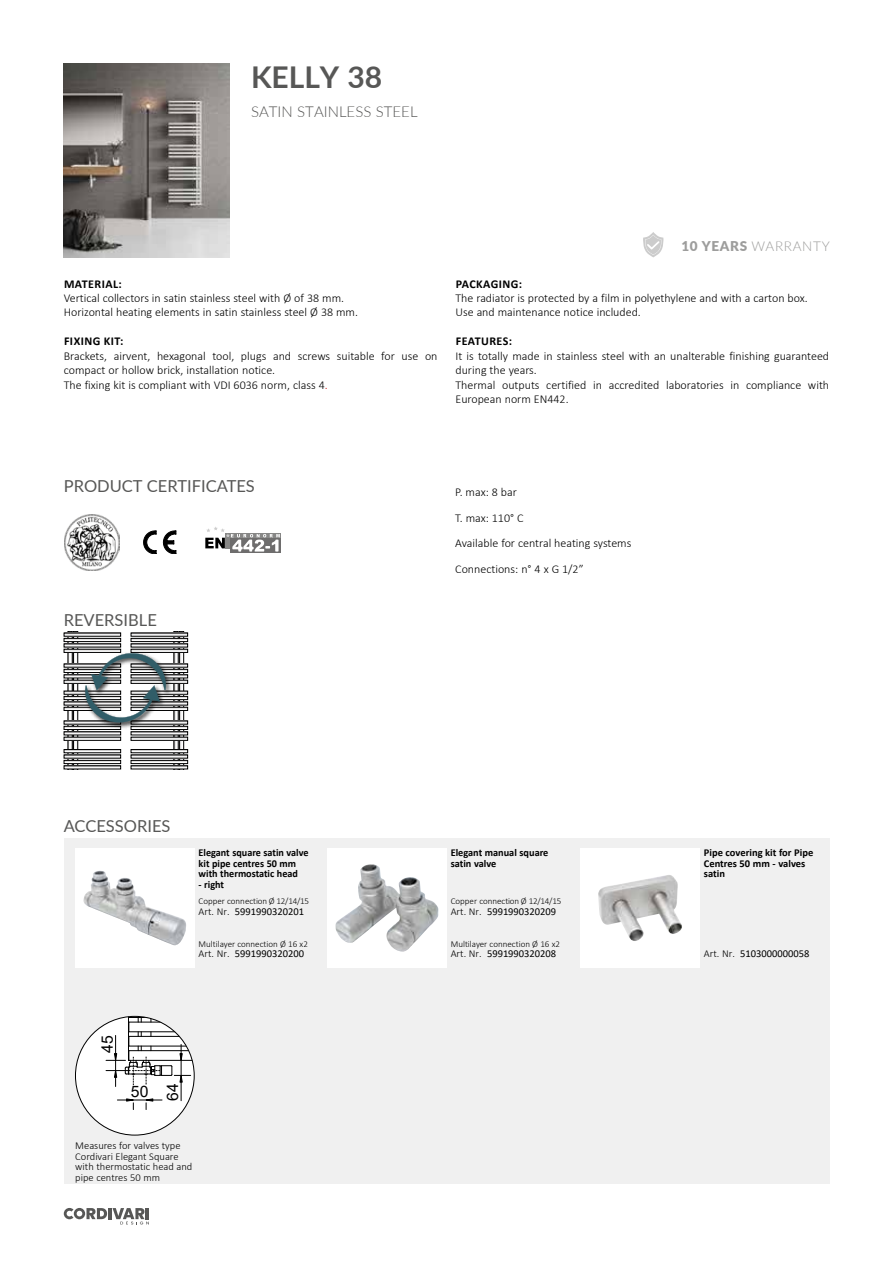
<style>
.page{position:relative;width:893px;height:1263px;background:#fff}
.page>*{position:absolute;margin:0;border:0;box-sizing:border-box;transform-origin:0 0}
.t1{font:700 30px "Lato";color:#575756}
.t2{font:16.5px "Lato";color:#575756}
.t3{font:15.75px "Arial";color:#000}
.t4{font:300 15px "Lato";color:#575756}
.t5{font:300 13.5px "Lato";letter-spacing:.05em;color:#9d9d9c}
.t6{font:300 12px/14.4px "Calibri";color:#000}
.t7{font:700 12px "Calibri";letter-spacing:.04em;color:#000}
.t8{font:700 10.5px/10.5px "Calibri";color:#000}
.t9{font:10.5px "Calibri";color:#000}
.t10{font:300 10.5px/10.5px "Calibri";color:#000}
.t11{font:300 9px "Calibri";color:#000}
.s1{color:#cd1719}
.s2{font-weight:900}
.s3{font-weight:300}
</style>
<div class="page">
<div style="left:64px;top:838px;width:765px;height:345px;background:#f0f0f0"></div>
<div style="left:225px;top:533px;width:56px;height:16px;background:#878786"></div>
<svg style="left:230px;top:538px;width:51px;height:15px"></svg>
<svg style="left:205px;top:527px;width:75px;height:24px"></svg>
<svg style="left:143px;top:531px;width:33px;height:23px"></svg>
<img style="left:64px;top:515px;width:56px;height:55px">
<img style="left:64px;top:64px;width:166px;height:193px">
<div style="left:75px;top:848px;width:119px;height:119px;background:#fff"></div>
<img style="left:84px;top:871px;width:102px;height:74px">
<div style="left:327px;top:848px;width:119px;height:119px;background:#fff"></div>
<img style="left:335px;top:864px;width:103px;height:88px">
<div style="left:581px;top:848px;width:119px;height:119px;background:#fff"></div>
<img style="left:598px;top:875px;width:84px;height:66px">
<div style="left:75px;top:1016px;width:119px;height:119px;background:#fff;border-radius:50%"></div>
<hr style="left:129px;top:1060px;width:64px;height:1px;background:#000">
<hr style="left:129px;top:1050px;width:64px;height:1px;background:#000">
<hr style="left:129px;top:1046px;width:64px;height:1px;background:#000">
<hr style="left:129px;top:1036px;width:64px;height:1px;background:#000">
<hr style="left:129px;top:1031px;width:64px;height:1px;background:#000">
<hr style="left:129px;top:1022px;width:64px;height:1px;background:#000">
<hr style="left:129px;top:1017px;width:64px;height:1px;background:#000">
<hr style="left:117px;top:1100px;width:45px;height:1px;background:#000">
<hr style="left:115px;top:1035px;width:1px;height:51px;background:#000">
<svg style="left:126px;top:1098px;width:8px;height:11px"></svg>
<svg style="left:145px;top:1098px;width:9px;height:11px"></svg>
<hr style="left:181px;top:1044px;width:1px;height:57px;background:#000">
<svg style="left:106px;top:1016px;width:85px;height:69px"></svg>
<svg style="left:75px;top:636px;width:1px;height:130px"></svg>
<div style="left:73px;top:631px;width:5px;height:139px;border:1px solid #000"></div>
<div style="left:64px;top:749px;width:57px;height:4px;border:1px solid #000"></div>
<div style="left:64px;top:760px;width:57px;height:4px;border:1px solid #000"></div>
<div style="left:64px;top:726px;width:57px;height:4px;border:1px solid #000"></div>
<div style="left:64px;top:696px;width:57px;height:4px;border:1px solid #000"></div>
<div style="left:64px;top:707px;width:57px;height:3px;border:1px solid #000"></div>
<div style="left:64px;top:669px;width:57px;height:4px;border:1px solid #000"></div>
<div style="left:64px;top:638px;width:57px;height:4px;border:1px solid #000"></div>
<div style="left:64px;top:649px;width:57px;height:3px;border:1px solid #000"></div>
<svg style="left:181px;top:636px;width:1px;height:130px"></svg>
<div style="left:179px;top:631px;width:5px;height:139px;border:1px solid #000"></div>
<div style="left:131px;top:749px;width:57px;height:4px;border:1px solid #000"></div>
<div style="left:131px;top:760px;width:57px;height:4px;border:1px solid #000"></div>
<div style="left:131px;top:726px;width:57px;height:4px;border:1px solid #000"></div>
<div style="left:131px;top:696px;width:57px;height:4px;border:1px solid #000"></div>
<div style="left:131px;top:707px;width:57px;height:3px;border:1px solid #000"></div>
<div style="left:131px;top:669px;width:57px;height:4px;border:1px solid #000"></div>
<div style="left:131px;top:638px;width:57px;height:4px;border:1px solid #000"></div>
<div style="left:131px;top:649px;width:57px;height:3px;border:1px solid #000"></div>
<img style="left:81px;top:681px;width:87px;height:49px">
<img style="left:87px;top:649px;width:87px;height:49px">
<svg style="left:85px;top:653px;width:81px;height:69px"></svg>
<svg style="left:643px;top:232px;width:21px;height:25px"></svg>
<svg style="left:64px;top:1208px;width:85px;height:16px"></svg>
<h1 class="t1" style="left:251px;top:55px;width:133px">KELLY 38</h1>
<p class="t4" style="left:251px;top:101px;width:168px">SATIN STAINLESS STEEL</p>
<p class="t7" style="left:64px;top:275px;width:59px">MATERIAL:</p>
<p class="t6" style="left:64px;top:291px;width:296px">Vertical collectors in satin stainless steel with Ø of 38 mm.<br>Horizontal heating elements in satin stainless steel Ø 38 mm.</p>
<p class="t7" style="left:64px;top:333px;width:61px">FIXING KIT:</p>
<p class="t6" style="left:64px;top:348px;width:375px">Brackets, airvent, hexagonal tool, plugs and screws suitable for use on compact or hollow brick, installation notice.<br>The fixing kit is compliant with VDI 6036 norm, class 4<span class="s1">.</span></p>
<p class="t5" style="left:681px;top:237px;width:150px"><span class="s2">10 YEARS</span> WARRANTY</p>
<p class="t7" style="left:456px;top:275px;width:68px">PACKAGING:</p>
<p class="t6" style="left:455px;top:291px;width:354px">The radiator is protected by a film in polyethylene and with a carton box.<br>Use and maintenance notice included.</p>
<p class="t7" style="left:456px;top:333px;width:58px">FEATURES:</p>
<p class="t6" style="left:455px;top:348px;width:375px">It is totally made in stainless steel with an unalterable finishing guaranteed during the years.<br>Thermal outputs certified in accredited laboratories in compliance with European norm EN442.</p>
<h2 class="t2" style="left:64px;top:474px;width:192px">PRODUCT CERTIFICATES</h2>
<h2 class="t2" style="left:64px;top:608px;width:95px">REVERSIBLE</h2>
<p class="t6" style="left:455px;top:479px;width:178px;line-height:25.5px">P. max: 8 bar<br>T. max: 110° C<br>Available for central heating systems<br>Connections: n° 4 x G 1/2”</p>
<h2 class="t2" style="left:64px;top:815px;width:108px">ACCESSORIES</h2>
<p class="t8" style="left:199px;top:847px;width:112px">Elegant square satin valve kit pipe centres 50 mm with thermostatic head</p>
<p class="t8" style="left:199px;top:879px;width:27px">- right</p>
<p class="t11" style="left:199px;top:896px;width:112px">Copper connection Ø 12/14/15</p>
<p class="t9" style="left:199px;top:904px;width:107px"><span class="s3">Art. Nr.</span> 5991990320201</p>
<p class="t11" style="left:199px;top:938px;width:111px">Multilayer connection Ø 16 x2</p>
<p class="t9" style="left:199px;top:946px;width:107px"><span class="s3">Art. Nr.</span> 5991990320200</p>
<h3 class="t3" style="left:96px;top:1053px;width:19px;rotate:-90deg">45</h3>
<h3 class="t3" style="left:131px;top:1081px;width:19px">50</h3>
<h3 class="t3" style="left:162px;top:1101px;width:19px;rotate:-90deg">64</h3>
<p class="t10" style="left:75px;top:1140px;width:119px">Measures for valves type<br>Cordivari Elegant Square with thermostatic head and pipe centres 50 mm</p>
<p class="t8" style="left:451px;top:847px;width:99px">Elegant manual square satin valve</p>
<p class="t11" style="left:451px;top:896px;width:112px">Copper connection Ø 12/14/15</p>
<p class="t9" style="left:451px;top:904px;width:107px"><span class="s3">Art. Nr.</span> 5991990320209</p>
<p class="t11" style="left:451px;top:938px;width:111px">Multilayer connection Ø 16 x2</p>
<p class="t9" style="left:451px;top:946px;width:107px"><span class="s3">Art. Nr.</span> 5991990320208</p>
<p class="t8" style="left:704px;top:847px;width:111px">Pipe covering kit for Pipe<br>Centres 50 mm - valves satin</p>
<p class="t9" style="left:704px;top:946px;width:107px"><span class="s3">Art. Nr.</span> 5103000000058</p>
</div>
